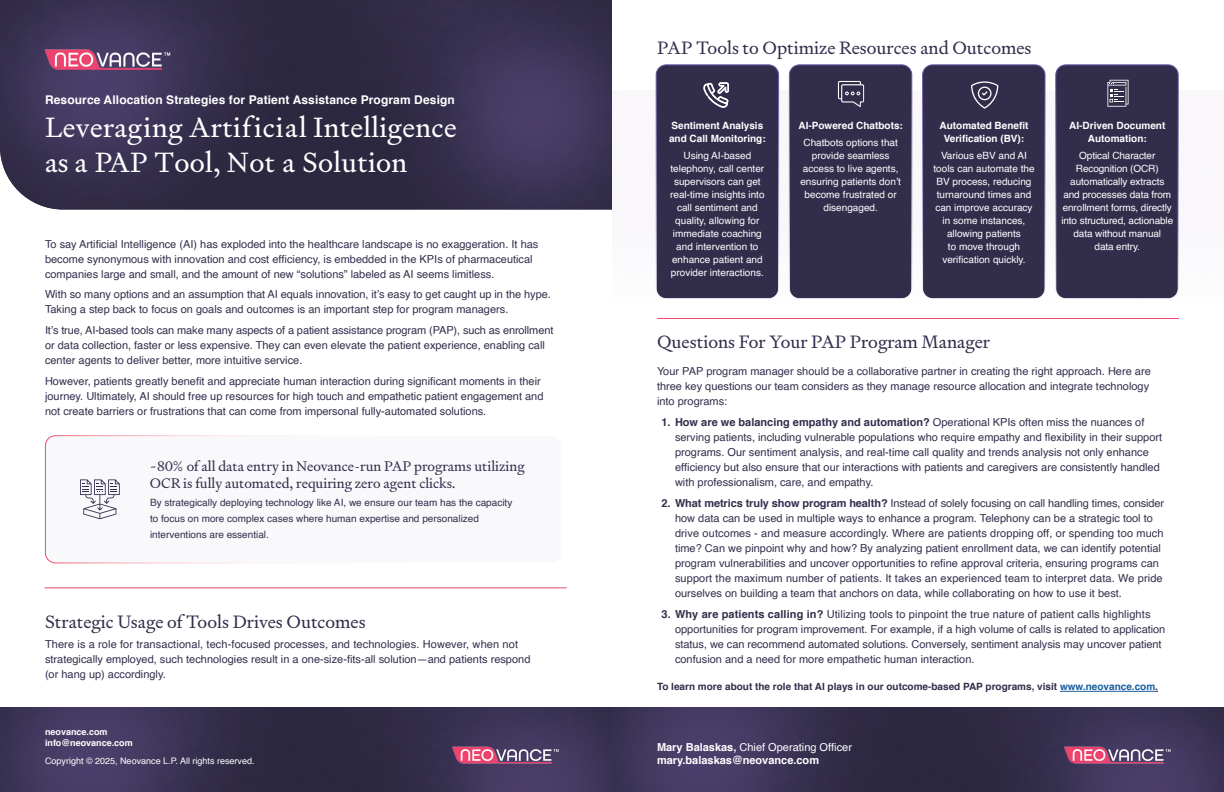
<style>
.page{position:relative;width:1224px;height:792px;background:#fff}
.page>*{position:absolute;margin:0;border:0;box-sizing:border-box;transform-origin:0 0}
.t1{font:28px/35px "Signifier";letter-spacing:.01em;color:#fff}
.t2{font:18px "Signifier";color:#332d4c}
.t3{font:14px/17px "Signifier";color:#332d4c}
.t4{font:700 12px "Helvetica";letter-spacing:.01em;color:#fff}
.t5{font:11px/15px "Helvetica";color:#332d4c}
.t6{font:11px "Helvetica";color:#fff}
.t7{font:700 11px "Helvetica";color:#fff}
.subtext_header{font:10px/13px "Helvetica";color:#fff;text-align:center}
.t8{font:10px/16px "Helvetica";color:#332d4c}
.subtext_header-2{font:700 10px/13px "Helvetica";color:#fff;text-align:center}
.t9{font:700 10px "Helvetica";color:#332d4c}
.t10{font:9px "Helvetica";color:#fff}
.t11{font:700 9px "Helvetica";color:#fff}
.s1{font-weight:700}
.s2{color:#175d9e}
</style>
<div class="page">
<img style="left:655px;top:90px;width:522px;height:205px">
<div style="left:656px;top:65px;width:123px;height:234px;background:#332d4c;border-radius:10px"></div>
<div style="left:656px;top:64px;width:123px;height:235px;border:1px solid #fff;border-radius:10px"></div>
<div style="left:789px;top:65px;width:123px;height:234px;background:#332d4c;border-radius:10px"></div>
<div style="left:789px;top:64px;width:123px;height:235px;border:1px solid #fff;border-radius:10px"></div>
<div style="left:923px;top:65px;width:122px;height:234px;background:#332d4c;border-radius:10px"></div>
<div style="left:922px;top:64px;width:123px;height:235px;border:1px solid #fff;border-radius:10px"></div>
<div style="left:1056px;top:65px;width:122px;height:234px;background:#332d4c;border-radius:10px"></div>
<div style="left:1055px;top:64px;width:124px;height:235px;border:1px solid #fff;border-radius:10px"></div>
<img style="left:0;top:707px;width:1224px;height:85px">
<img style="left:1056px;top:744px;width:123px;height:22px">
<hr style="left:657px;top:318px;width:522px;height:1px;background:#f04770">
<hr style="left:1060px;top:691px;width:95px;height:1px;background:#175d9e">
<svg style="left:838px;top:81px;width:26px;height:26px"></svg>
<svg style="left:1107px;top:80px;width:22px;height:27px"></svg>
<svg style="left:971px;top:81px;width:27px;height:28px"></svg>
<svg style="left:703px;top:82px;width:26px;height:26px"></svg>
<div style="left:45px;top:436px;width:517px;height:127px;background:#f9f8fb;border-radius:10px"></div>
<div style="left:45px;top:435px;width:517px;height:128px;border:1px solid #fff;border-radius:10px"></div>
<img style="left:0;top:0;width:612px;height:209px">
<img style="left:35px;top:45px;width:145px;height:29px">
<svg style="left:80px;top:479px;width:40px;height:40px"></svg>
<hr style="left:45px;top:588px;width:522px;height:1px;background:#f04770">
<img style="left:444px;top:744px;width:123px;height:22px">
<p class="t4" style="left:45px;top:90px;width:411px">Resource Allocation Strategies for Patient Assistance Program Design</p>
<p class="t1" style="left:45px;top:108px;width:413px">Leveraging Artificial Intelligence as a PAP Tool, Not a Solution</p>
<p class="t5" style="left:45px;top:237px;width:495px">To say Artificial Intelligence (AI) has exploded into the healthcare landscape is no exaggeration. It has become synonymous with innovation and cost efficiency, is embedded in the KPIs of pharmaceutical companies large and small, and the amount of new “solutions” labeled as AI seems limitless.</p>
<p class="t5" style="left:45px;top:287px;width:507px">With so many options and an assumption that AI equals innovation, it’s easy to get caught up in the hype.<br>Taking a step back to focus on goals and outcomes is an important step for program managers.</p>
<p class="t5" style="left:45px;top:323px;width:510px">It’s true, AI-based tools can make many aspects of a patient assistance program (PAP), such as enrollment or data collection, faster or less expensive. They can even elevate the patient experience, enabling call center agents to deliver better, more intuitive service.</p>
<p class="t5" style="left:45px;top:374px;width:500px">However, patients greatly benefit and appreciate human interaction during significant moments in their journey. Ultimately, AI should free up resources for high touch and empathetic patient engagement and not create barriers or frustrations that can come from impersonal fully-automated solutions.</p>
<p class="t3" style="left:150px;top:457px;width:376px">~80% of all data entry in Neovance-run PAP programs utilizing<br>OCR is fully automated, requiring zero agent clicks.</p>
<p class="t8" style="left:150px;top:495px;width:364px">By strategically deploying technology like AI, we ensure our team has the capacity to focus on more complex cases where human expertise and personalized interventions are essential.</p>
<p class="t2" style="left:45px;top:608px;width:322px">Strategic Usage of Tools Drives Outcomes</p>
<p class="t5" style="left:45px;top:637px;width:487px">There is a role for transactional, tech-focused processes, and technologies. However, when not strategically employed, such technologies result in a one-size-fits-all solution—and patients respond (or hang up) accordingly.</p>
<p class="t11" style="left:45px;top:724px;width:64px">neovance.com</p>
<p class="t11" style="left:45px;top:735px;width:89px">info@neovance.com</p>
<p class="t10" style="left:45px;top:754px;width:211px">Copyright © 2025, Neovance L.P. All rights reserved.</p>
<p class="t2" style="left:657px;top:34px;width:376px">PAP Tools to Optimize Resources and Outcomes</p>
<p class="subtext_header-2" style="left:669px;top:120px;width:98px;text-align:left">Sentiment Analysis and Call Monitoring:</p>
<p class="subtext_header" style="left:670px;top:149px;width:96px">Using AI-based telephony, call center supervisors can get real-time insights into call sentiment and quality, allowing for immediate coaching and intervention to enhance patient and provider interactions.</p>
<p class="subtext_header-2" style="left:798px;top:120px;width:106px">AI-Powered Chatbots:</p>
<p class="subtext_header" style="left:800px;top:136px;width:102px">Chatbots options that provide seamless access to live agents, ensuring patients don’t become frustrated or disengaged.</p>
<p class="subtext_header-2" style="left:940px;top:120px;width:90px">Automated Benefit<br>Verification (BV):</p>
<p class="subtext_header" style="left:933px;top:149px;width:103px">Various eBV and AI tools can automate the<br>BV process, reducing turnaround times and can improve accuracy in some instances, allowing patients<br>to move through verification quickly.</p>
<p class="t2" style="left:657px;top:328px;width:335px">Questions For Your PAP Program Manager</p>
<p class="subtext_header-2" style="left:1069px;top:120px;width:98px">AI-Driven Document<br>Automation:</p>
<p class="subtext_header" style="left:1061px;top:149px;width:113px">Optical Character<br>Recognition (OCR) automatically extracts and processes data from enrollment forms, directly into structured, actionable data without manual<br>data entry.</p>
<p class="t5" style="left:657px;top:364px;width:495px">Your PAP program manager should be a collaborative partner in creating the right approach. Here are three key questions our team considers as they manage resource allocation and integrate technology into programs:</p>
<p class="t5" style="left:675px;top:415px;width:489px;text-indent:-14px"><span class="s1">1. How are we balancing empathy and automation?</span> Operational KPIs often miss the nuances of serving patients, including vulnerable populations who require empathy and flexibility in their support programs. Our sentiment analysis, and real-time call quality and trends analysis not only enhance efficiency but also ensure that our interactions with patients and caregivers are consistently handled with professionalism, care, and empathy.</p>
<p class="t5" style="left:675px;top:496px;width:491px;text-indent:-14px"><span class="s1">2. What metrics truly show program health?</span> Instead of solely focusing on call handling times, consider how data can be used in multiple ways to enhance a program. Telephony can be a strategic tool to drive outcomes - and measure accordingly. Where are patients dropping off, or spending too much time? Can we pinpoint why and how? By analyzing patient enrollment data, we can identify potential program vulnerabilities and uncover opportunities to refine approval criteria, ensuring programs can support the maximum number of patients. It takes an experienced team to interpret data. We pride ourselves on building a team that anchors on data, while collaborating on how to use it best.</p>
<p class="t5" style="left:675px;top:607px;width:492px;text-indent:-14px"><span class="s1">3. Why are patients calling in?</span> Utilizing tools to pinpoint the true nature of patient calls highlights opportunities for program improvement. For example, if a high volume of calls is related to application status, we can recommend automated solutions. Conversely, sentiment analysis may uncover patient confusion and a need for more empathetic human interaction.</p>
<p class="t9" style="left:657px;top:678px;width:503px">To learn more about the role that AI plays in our outcome-based PAP programs, visit <span class="s2">www.neovance.com</span>.</p>
<p class="t6" style="left:657px;top:738px;width:197px"><span class="s1">Mary Balaskas,</span> Chief Operating Officer</p>
<p class="t7" style="left:657px;top:751px;width:164px">mary.balaskas@neovance.com</p>
</div>
